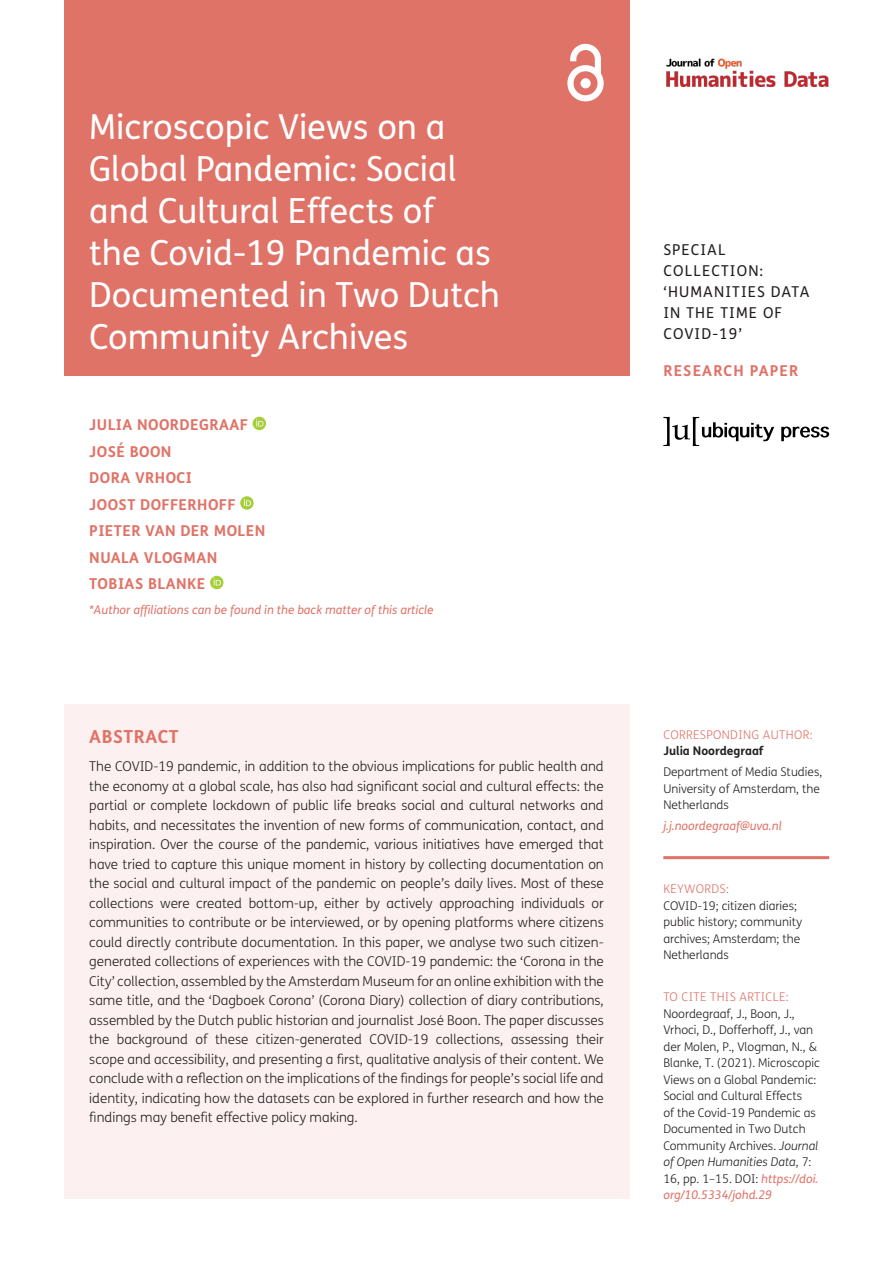
<style>
.page{position:relative;width:893px;height:1263px;background:#fff}
.page>*{position:absolute;margin:0;border:0;box-sizing:border-box;transform-origin:0 0}
.Article_Title{font:34.5px/42px "FS Me";color:#fff}
.t1{font:700 18px "FS Me";letter-spacing:.03em;color:#e07368}
.Cover_Authors{font:700 15px "FS Me";letter-spacing:.03em;color:#e07368}
.Article_Type{font:15px/21px "FS Me";letter-spacing:.075em;color:#231f20}
.Article_Type-2{font:700 15px "FS Me";letter-spacing:.075em;color:#e07368}
.Abstract_Copy{font:300 13.5px/19.5px "FS Me";color:#231f20;text-align:justify}
.Meta{font:300 12px/16.5px "FS Me";color:#231f20}
.Meta-2{font:italic 12px "FS Me";color:#e07368}
.Meta_Titles{font:300 12px "FS Me";letter-spacing:.03em;color:#e07368}
.Meta-3{font:700 12px "FS Me";color:#231f20}
.Meta_Titles_-_Rule{font:300 12px "FS Me";letter-spacing:.03em;color:#e07368}
.s1{font-style:italic}
.s2{font-weight:400;font-style:italic;color:#e07368}
</style>
<div class="page">
<div style="left:64px;top:0;width:565px;height:376px;background:#e07368"></div>
<svg style="left:567px;top:44px;width:37px;height:57px"></svg>
<svg style="left:781px;top:427px;width:48px;height:14px"></svg>
<svg style="left:663px;top:417px;width:111px;height:29px"></svg>
<img style="left:666px;top:58px;width:163px;height:29px">
<hr style="left:663px;top:856px;width:166px;height:3px;background:#e07368">
<div style="left:64px;top:704px;width:565px;height:495px;background:#fcf1f0"></div>
<svg style="left:253px;top:417px;width:13px;height:13px"></svg>
<svg style="left:256px;top:419px;width:7px;height:7px"></svg>
<svg style="left:240px;top:496px;width:14px;height:14px"></svg>
<svg style="left:244px;top:499px;width:7px;height:7px"></svg>
<svg style="left:210px;top:576px;width:13px;height:13px"></svg>
<svg style="left:214px;top:578px;width:7px;height:7px"></svg>
<p class="Article_Title" style="left:89px;top:106px;width:412px">Microscopic Views on a<br>Global Pandemic: Social and Cultural Effects of<br>the Covid-19 Pandemic as<br>Documented in Two Dutch<br>Community Archives</p>
<p class="Cover_Authors" style="left:89px;top:415px;width:160px">JULIA NOORDEGRAAF</p>
<p class="Cover_Authors" style="left:89px;top:442px;width:84px">JOSÉ BOON</p>
<p class="Cover_Authors" style="left:89px;top:468px;width:104px">DORA VRHOCI</p>
<p class="Cover_Authors" style="left:89px;top:495px;width:148px">JOOST DOFFERHOFF</p>
<p class="Cover_Authors" style="left:89px;top:521px;width:178px">PIETER VAN DER MOLEN</p>
<p class="Cover_Authors" style="left:89px;top:548px;width:129px">NUALA VLOGMAN</p>
<p class="Cover_Authors" style="left:89px;top:574px;width:118px">TOBIAS BLANKE</p>
<p class="Meta-2" style="left:89px;top:603px;width:346px">*Author affiliations can be found in the back matter of this article</p>
<h1 class="t1" style="left:89px;top:725px;width:91px">ABSTRACT</h1>
<p class="Abstract_Copy" style="left:89px;top:757px;width:516px">The COVID-19 pandemic, in addition to the obvious implications for public health and the economy at a global scale, has also had significant social and cultural effects: the partial or complete lockdown of public life breaks social and cultural networks and habits, and necessitates the invention of new forms of communication, contact, and inspiration. Over the course of the pandemic, various initiatives have emerged that have tried to capture this unique moment in history by collecting documentation on the social and cultural impact of the pandemic on people’s daily lives. Most of these collections were created bottom-up, either by actively approaching individuals or communities to contribute or be interviewed, or by opening platforms where citizens could directly contribute documentation. In this paper, we analyse two such citizen&shy;generated collections of experiences with the COVID-19 pandemic: the ‘Corona in the City’ collection, assembled by the Amsterdam Museum for an online exhibition with the same title, and the ‘Dagboek Corona’ (Corona Diary) collection of diary contributions, assembled by the Dutch public historian and journalist José Boon. The paper discusses the background of these citizen-generated COVID-19 collections, assessing their scope and accessibility, and presenting a first, qualitative analysis of their content. We conclude with a reflection on the implications of the findings for people’s social life and identity, indicating how the datasets can be explored in further research and how the findings may benefit effective policy making.</p>
<p class="Article_Type" style="left:663px;top:239px;width:148px">SPECIAL<br>COLLECTION: ‘HUMANITIES DATA<br>IN THE TIME OF<br>COVID-19’</p>
<p class="Article_Type-2" style="left:663px;top:361px;width:136px">RESEARCH PAPER</p>
<p class="Meta_Titles" style="left:663px;top:728px;width:151px">CORRESPONDING AUTHOR:</p>
<p class="Meta-3" style="left:663px;top:744px;width:102px">Julia Noordegraaf</p>
<p class="Meta" style="left:663px;top:764px;width:160px">Department of Media Studies,<br>University of Amsterdam, the<br>Netherlands</p>
<p class="Meta-2" style="left:663px;top:819px;width:120px">j.j.noordegraaf@uva.nl</p>
<p class="Meta_Titles_-_Rule" style="left:663px;top:882px;width:67px">KEYWORDS:</p>
<p class="Meta" style="left:663px;top:897px;width:140px">COVID-19; citizen diaries; public history; community archives; Amsterdam; the<br>Netherlands</p>
<p class="Meta_Titles" style="left:663px;top:990px;width:127px">TO CITE THIS ARTICLE:</p>
<p class="Meta" style="left:663px;top:1005px;width:158px">Noordegraaf, J., Boon, J.,<br>Vrhoci, D., Dofferhoff, J., van der Molen, P., Vlogman, N., &amp;<br>Blanke, T. (2021). Microscopic<br>Views on a Global Pandemic:<br>Social and Cultural Effects<br>of the Covid-19 Pandemic as<br>Documented in Two Dutch<br>Community Archives. <span class="s1">Journal of Open Humanities Data</span>, 7:<br>16, pp. 1–15. DOI: <span class="s2">https://doi. org/10.5334/johd.29</span></p>
</div>
